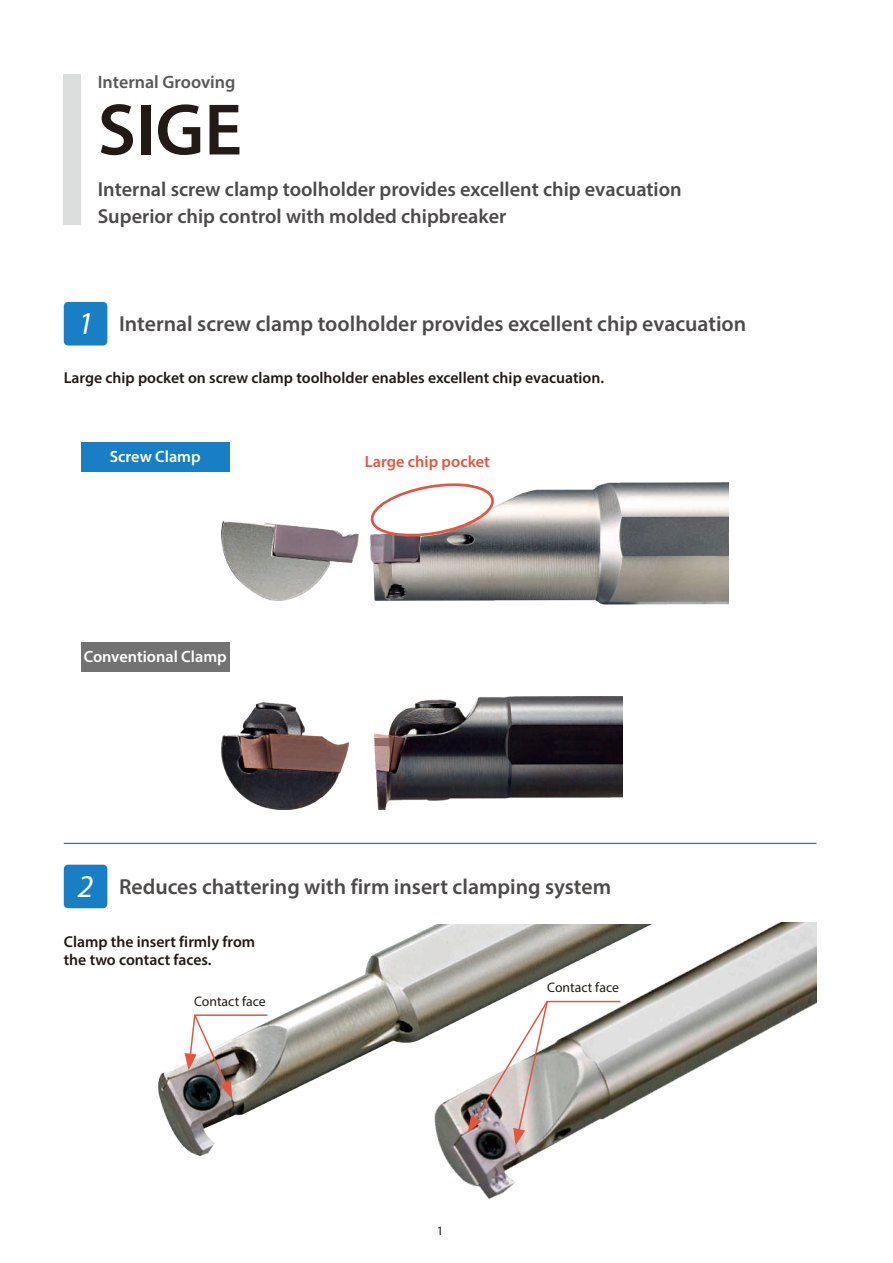
<style>
.page{position:relative;width:893px;height:1263px;background:#fff}
.page>*{position:absolute;margin:0;border:0;box-sizing:border-box;transform-origin:0 0}
.t1{font:600 73.5px "Myriad Pro";color:#231916}
.t2{font:600 21.75px "Myriad Pro";color:#4d4a4a}
.t3{font:600 20.25px/27px "Myriad Pro";color:#4d4a4a}
.t4{font:600 18px "Myriad Pro";color:#595857}
.t5{font:600 16.35px "Myriad Pro";color:#fff}
.t6{font:600 16.35px "Myriad Pro";color:#e55540}
.t7{font:600 15.75px/18px "Myriad Pro";color:#231916}
.t8{font:13.8px "Myriad Pro";color:#231916}
.t9{font:12.75px "Myriad Pro";color:#231916}
.s1{font-weight:400;font-style:italic;font-size:31.95px;color:#fff}
</style>
<div class="page">
<img style="left:158px;top:936px;width:254px;height:220px">
<img style="left:412px;top:923px;width:404px;height:276px">
<img style="left:222px;top:521px;width:136px;height:79px">
<img style="left:370px;top:482px;width:358px;height:123px">
<img style="left:221px;top:702px;width:128px;height:107px">
<img style="left:374px;top:697px;width:249px;height:112px">
<div style="left:64px;top:302px;width:43px;height:43px;background:#197fc4;border-radius:4px"></div>
<div style="left:64px;top:74px;width:17px;height:151px;background:#dcdddd"></div>
<hr style="left:64px;top:843px;width:752px;height:1px;background:#197fc4">
<div style="left:64px;top:865px;width:43px;height:43px;background:#197fc4;border-radius:4px"></div>
<img style="left:184px;top:1013px;width:85px;height:85px">
<svg style="left:468px;top:999px;width:154px;height:146px"></svg>
<svg style="left:370px;top:482px;width:125px;height:57px"></svg>
<div style="left:81px;top:442px;width:149px;height:30px;background:#197fc4"></div>
<div style="left:81px;top:642px;width:149px;height:30px;background:#727272"></div>
<p class="t4" style="left:98px;top:70px;width:139px">Internal Grooving</p>
<h1 class="t1" style="left:98px;top:83px;width:146px">SIGE</h1>
<p class="t3" style="left:98px;top:176px;width:585px">Internal screw clamp toolholder provides excellent chip evacuation<br>Superior chip control with molded chipbreaker</p>
<h2 class="t2" style="left:78px;top:310px;width:670px"><span class="s1">1</span> Internal screw clamp toolholder provides excellent chip evacuation</h2>
<p class="t7" style="left:64px;top:368px;width:542px">Large chip pocket on screw clamp toolholder enables excellent chip evacuation.</p>
<p class="t5" style="left:110px;top:446px;width:92px">Screw Clamp</p>
<p class="t5" style="left:84px;top:646px;width:144px">Conventional Clamp</p>
<p class="t6" style="left:365px;top:451px;width:127px">Large chip pocket</p>
<h2 class="t2" style="left:78px;top:873px;width:535px"><span class="s1">2</span> Reduces chattering with firm insert clamping system</h2>
<p class="t7" style="left:64px;top:932px;width:193px">Clamp the insert firmly from the two contact faces.</p>
<p class="t8" style="left:194px;top:993px;width:73px">Contact face</p>
<p class="t9" style="left:437px;top:1223px;width:8px">1</p>
<p class="t8" style="left:547px;top:979px;width:73px">Contact face</p>
</div>
